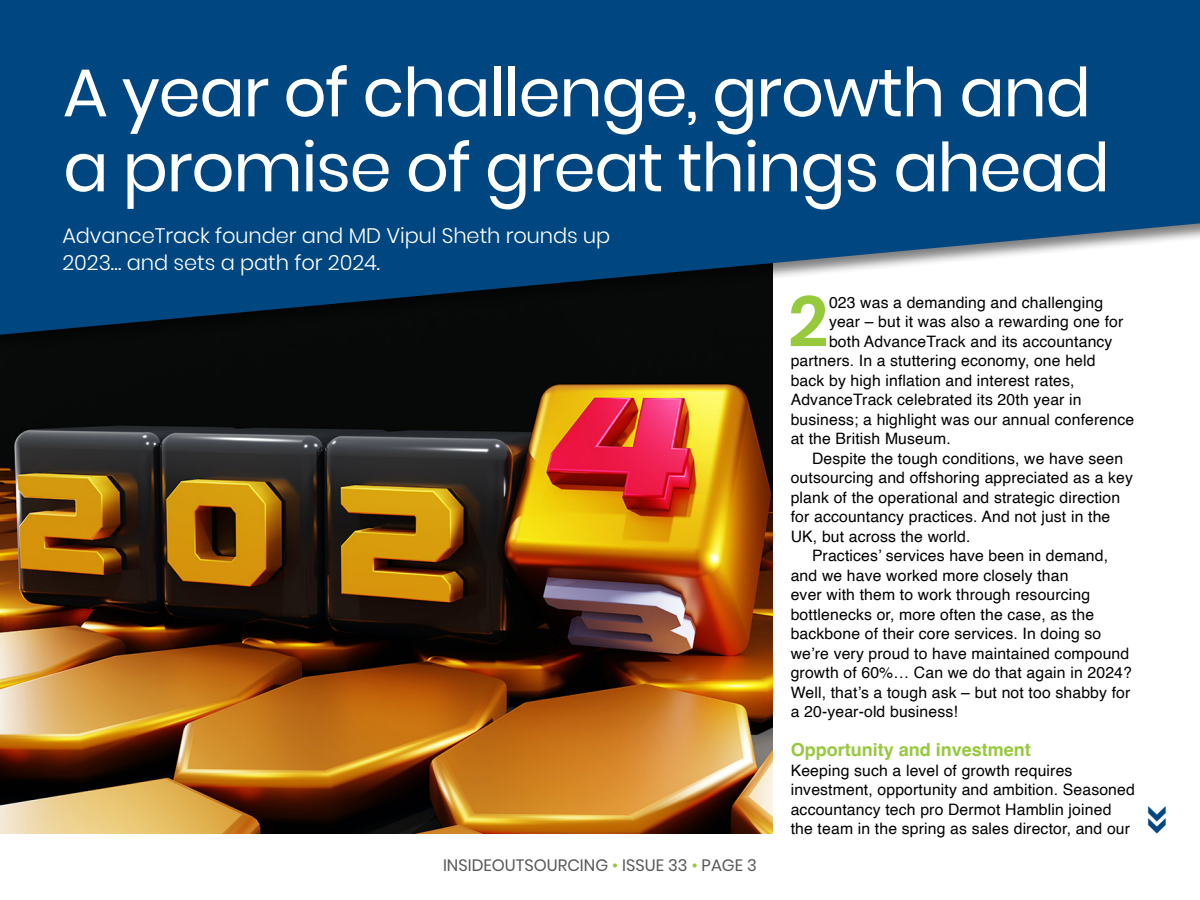
<style>
.page{position:relative;width:1200px;height:900px;background:#fff}
.page>*{position:absolute;margin:0;border:0;box-sizing:border-box;transform-origin:0 0}
.Drop_cap{font:600 70.95px "Poppins";color:#97c93d}
.t1{font:67.5px/75px "Poppins";letter-spacing:-.02em;color:#fff}
.t2{font:600 39px "Poppins";color:#004781}
.Standfirst{font:300 21px/27px "Poppins";letter-spacing:-.005em;color:#fff}
.Crosshead{font:700 18px "Helvetica";color:#97c93d}
.page_description{font:16.5px "Poppins";color:#58595b}
.Body_copy_indented{font:15.75px/19.5px "Helvetica";letter-spacing:.01em;color:#000}
.Drop_cap-2{font:15.75px "Helvetica";letter-spacing:.01em;color:#000}
.Body_copy_no_indent{font:15.75px/19.5px "Helvetica";letter-spacing:.01em;color:#000}
.s1{color:#97c93d}
</style>
<div class="page">
<img style="left:0;top:355px;width:773px;height:479px">
<div style="left:0;top:0;width:1200px;height:355px;background:#000;opacity:.5"></div>
<svg style="left:0;top:0;width:1200px;height:335px;fill:#004781"></svg>
<p class="t1" style="left:63px;top:56px;width:1048px">A year of challenge, growth and a promise of great things ahead</p>
<p class="Standfirst" style="left:62px;top:222px;width:549px">AdvanceTrack founder and MD Vipul Sheth rounds up<br>2023… and sets a path for 2024.</p>
<p class="Drop_cap" style="left:788px;top:281px;width:42px">2</p>
<p class="Drop_cap-2" style="left:829px;top:290px;width:276px">023 was a demanding and challenging</p>
<p class="Drop_cap-2" style="left:829px;top:309px;width:296px">year – but it was also a rewarding one for</p>
<p class="Drop_cap-2" style="left:829px;top:329px;width:285px">both AdvanceTrack and its accountancy</p>
<p class="Drop_cap-2" style="left:791px;top:348px;width:306px">partners. In a stuttering economy, one held</p>
<p class="Drop_cap-2" style="left:791px;top:368px;width:285px">back by high inflation and interest rates,</p>
<p class="Drop_cap-2" style="left:791px;top:387px;width:292px">AdvanceTrack celebrated its 20th year in</p>
<p class="Drop_cap-2" style="left:791px;top:407px;width:345px">business; a highlight was our annual conference</p>
<p class="Drop_cap-2" style="left:791px;top:426px;width:161px">at the British Museum.</p>
<p class="Body_copy_indented" style="left:791px;top:449px;width:344px;text-indent:21px">Despite the tough conditions, we have seen outsourcing and offshoring appreciated as a key plank of the operational and strategic direction for accountancy practices. And not just in the UK, but across the world.</p>
<p class="Body_copy_indented" style="left:791px;top:546px;width:343px;text-indent:21px">Practices’ services have been in demand, and we have worked more closely than<br>ever with them to work through resourcing bottlenecks or, more often the case, as the backbone of their core services. In doing so we’re very proud to have maintained compound growth of 60%… Can we do that again in 2024?<br>Well, that’s a tough ask – but not too shabby for a 20-year-old business!</p>
<p class="Crosshead" style="left:791px;top:739px;width:242px">Opportunity and investment</p>
<p class="Body_copy_no_indent" style="left:791px;top:761px;width:346px">Keeping such a level of growth requires investment, opportunity and ambition. Seasoned accountancy tech pro Dermot Hamblin joined the team in the spring as sales director, and our</p>
<p class="page_description" style="left:443px;top:855px;width:315px">INSIDEOUTSOURCING <span class="s1">•</span> ISSUE 33 <span class="s1">•</span> PAGE 3</p>
<p class="t2" style="left:1180px;top:805px;width:31px;rotate:90deg">&gt;&gt;</p>
</div>
